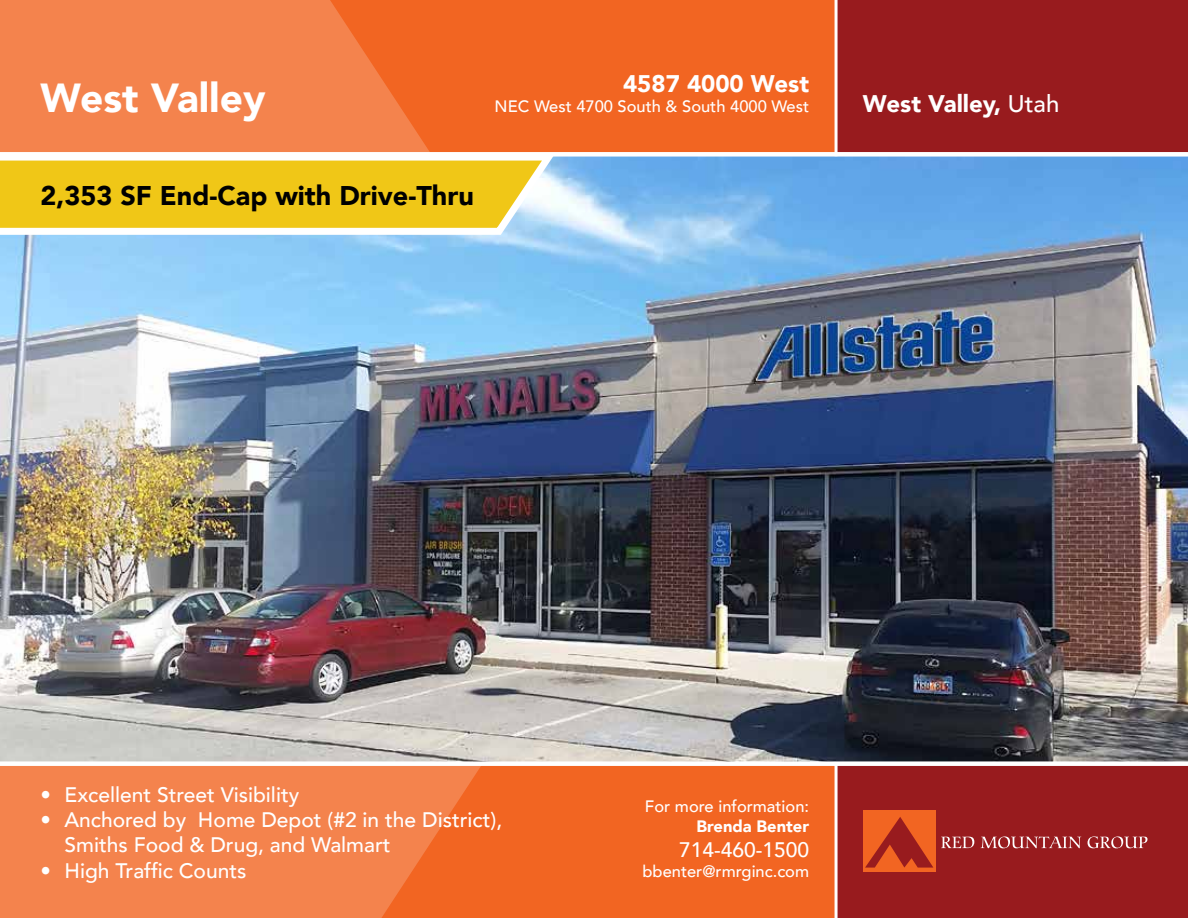
<style>
.page{position:relative;width:1188px;height:918px;background:#fff}
.page>*{position:absolute;margin:0;border:0;box-sizing:border-box;transform-origin:0 0}
.t1{font:900 40.5px "Avenir";color:#fff}
.t2{font:900 27px "Avenir";color:#000}
.t3{font:900 24px "Avenir";color:#fff}
.t4{font:500 21px/25.2px "Avenir";color:#fff}
.t5{font:500 16.5px "Avenir";color:#fff}
.t6{font:900 16.5px "Avenir";color:#fff}
.s1{font-weight:500}
</style>
<div class="page">
<img style="left:0;top:157px;width:1188px;height:604px">
<div style="left:0;top:0;width:836px;height:154px;background:#f26522"></div>
<div style="left:836px;top:0;width:352px;height:154px;background:#981b1e"></div>
<svg style="left:0;top:0;width:428px;height:150px;background:#f37f48"></svg>
<div style="left:0;top:152px;width:1188px;height:5px;background:#fff"></div>
<hr style="left:835px;top:0;width:3px;height:156px;background:#fff">
<div style="left:836px;top:764px;width:352px;height:154px;background:#981b1e"></div>
<div style="left:0;top:764px;width:836px;height:154px;background:#f26522"></div>
<svg style="left:0;top:766px;width:481px;height:152px;background:#f37f48"></svg>
<svg style="left:941px;top:837px;width:33px;height:11px"></svg>
<svg style="left:981px;top:836px;width:100px;height:12px"></svg>
<svg style="left:1088px;top:836px;width:59px;height:12px"></svg>
<div style="left:863px;top:810px;width:72px;height:61px;background:#f26522"></div>
<svg style="left:865px;top:817px;width:68px;height:51px"></svg>
<div style="left:0;top:761px;width:1188px;height:5px;background:#fff"></div>
<hr style="left:835px;top:764px;width:3px;height:154px;background:#fff">
<svg style="left:0;top:150px;width:562px;height:91px"></svg>
<h1 class="t1" style="left:40px;top:63px;width:227px">West Valley</h1>
<p class="t3" style="left:623px;top:63px;width:188px">4587 4000 West</p>
<p class="t5" style="left:495px;top:92px;width:316px">NEC West 4700 South &amp; South 4000 West</p>
<p class="t3" style="left:863px;top:83px;width:198px">West Valley, <span class="s1">Utah</span></p>
<p class="t2" style="left:40px;top:173px;width:435px">2,353 SF End-Cap with Drive-Thru</p>
<p class="t4" style="left:40px;top:781px;width:260px">• Excellent Street Visibility</p>
<p class="t4" style="left:65px;top:806px;width:439px;text-indent:-24px">• Anchored by Home Depot (#2 in the District),<br>Smiths Food &amp; Drug, and Walmart</p>
<p class="t4" style="left:40px;top:856px;width:208px">• High Traffic Counts</p>
<p class="t5" style="left:645px;top:792px;width:166px">For more information:</p>
<p class="t6" style="left:696px;top:812px;width:114px">Brenda Benter</p>
<p class="t4" style="left:679px;top:836px;width:132px">714-460-1500</p>
<p class="t5" style="left:643px;top:857px;width:168px">bbenter@rmrginc.com</p>
</div>
